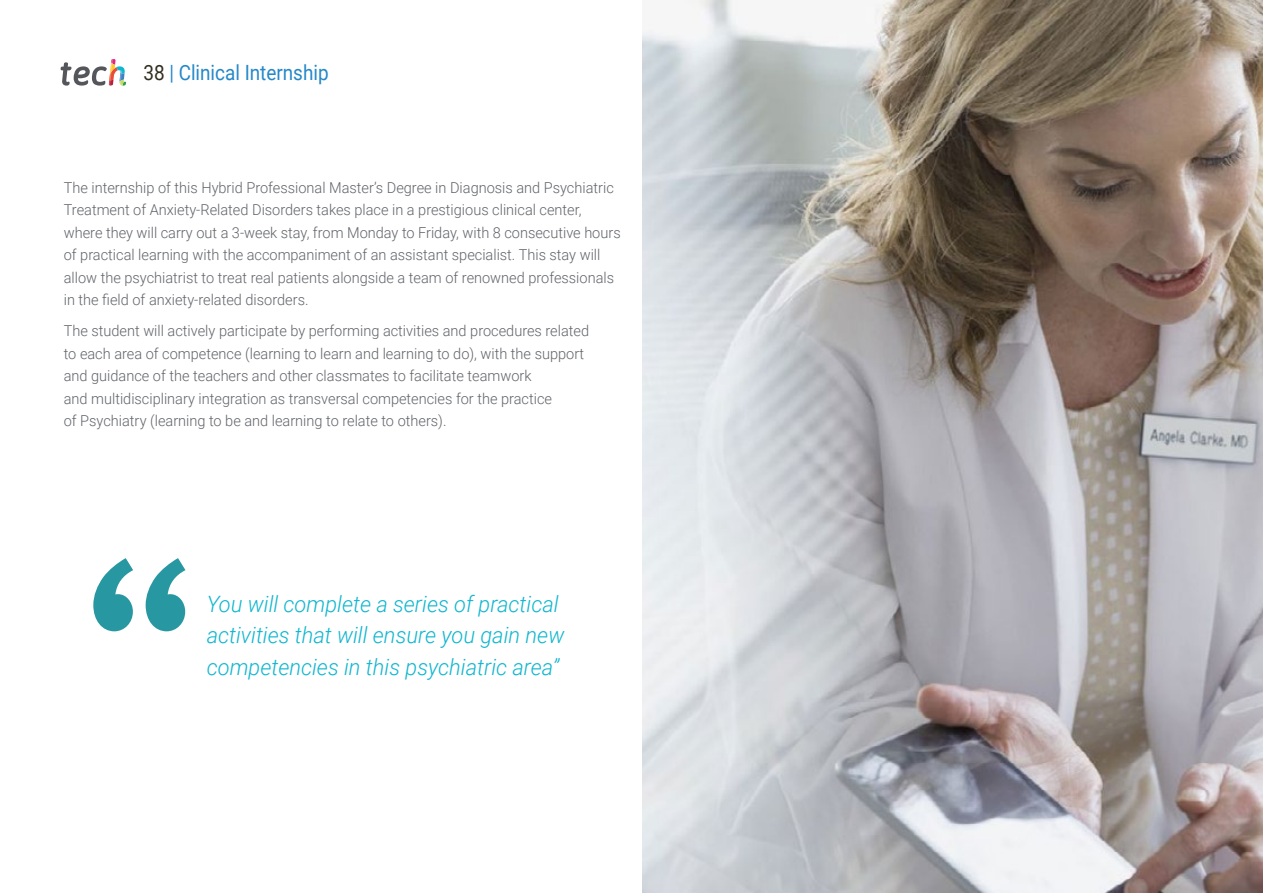
<style>
.page{position:relative;width:1263px;height:893px;background:#fff}
.page>*{position:absolute;margin:0;border:0;box-sizing:border-box;transform-origin:0 0}
.t1{font:italic 300 22.5px/31.5px "Roboto";color:#0fb6cf}
.t2{font:21px "Roboto";color:#2488c9;scale:.9 1}
.t3{font:300 15px/22.5px "Roboto";color:#61646a}
.s1{color:#312e20}
</style>
<div class="page">
<svg style="left:61px;top:59px;width:65px;height:27px"></svg>
<svg style="left:93px;top:558px;width:92px;height:73px"></svg>
<img style="left:642px;top:0;width:621px;height:893px">
<h2 class="t2" style="left:144px;top:57px;width:207px"><span class="s1">38</span> | Clinical Internship</h2>
<p class="t3" style="left:64px;top:175px;width:558px">The internship of this Hybrid Professional Master’s Degree in Diagnosis and Psychiatric Treatment of Anxiety-Related Disorders takes place in a prestigious clinical center, where they will carry out a 3-week stay, from Monday to Friday, with 8 consecutive hours of practical learning with the accompaniment of an assistant specialist. This stay will allow the psychiatrist to treat real patients alongside a team of renowned professionals in the field of anxiety-related disorders.</p>
<p class="t3" style="left:64px;top:319px;width:527px">The student will actively participate by performing activities and procedures related to each area of competence (learning to learn and learning to do), with the support and guidance of the teachers and other classmates to facilitate teamwork<br>and multidisciplinary integration as transversal competencies for the practice<br>of Psychiatry (learning to be and learning to relate to others).</p>
<h1 class="t1" style="left:207px;top:587px;width:359px">You will complete a series of practical activities that will ensure you gain new competencies in this psychiatric area”</h1>
</div>
